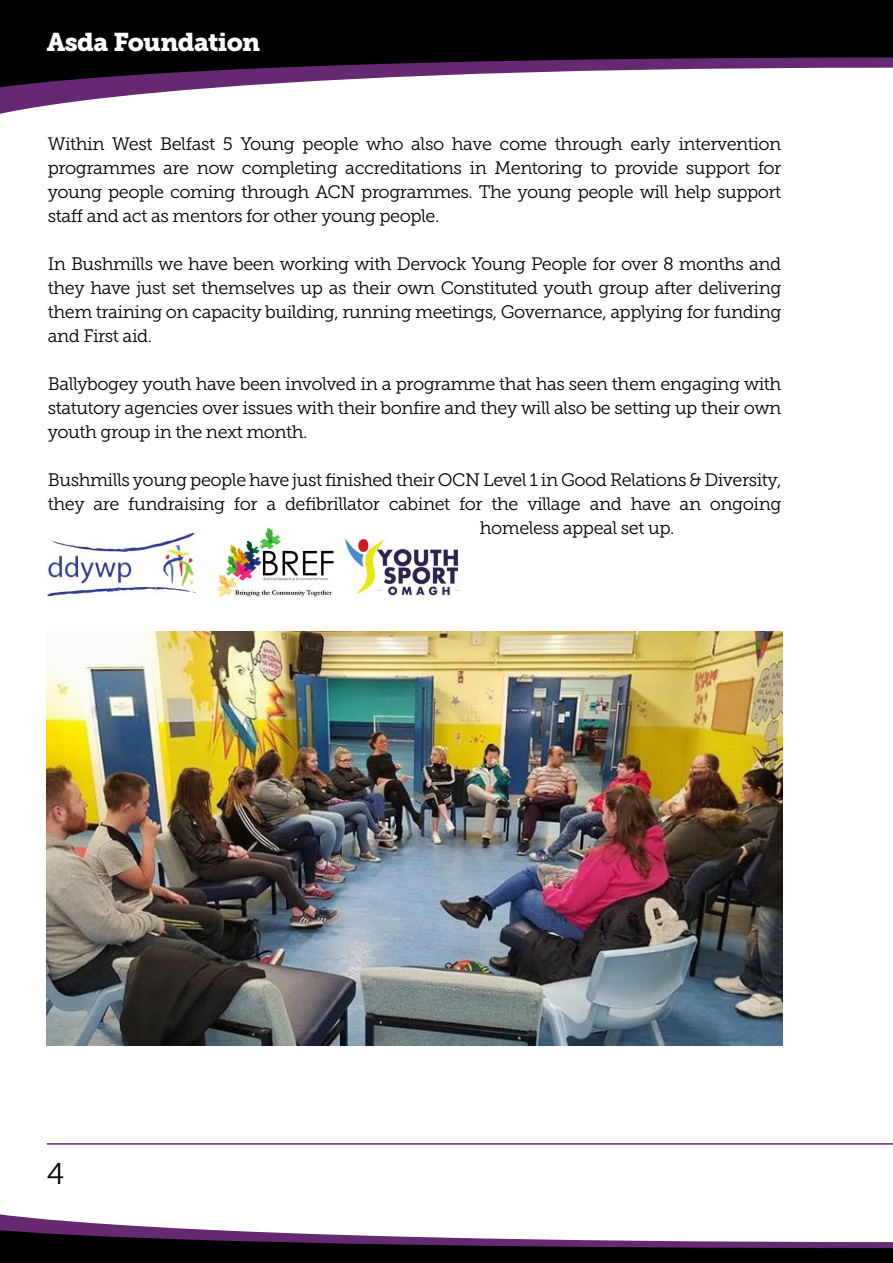
<style>
.page{position:relative;width:893px;height:1263px;background:#fff}
.page>*{position:absolute;margin:0;border:0;box-sizing:border-box;transform-origin:0 0}
.t1{font:30px "Museo Slab 300";color:#000}
.t2{font:25.5px "Museo Slab 900";letter-spacing:-.025em;color:#fff}
.t3{font:18px/24px "Museo Slab 300";letter-spacing:-.025em;color:#000;text-align:justify}
</style>
<div class="page">
<div style="left:0;top:0;width:26px;height:89px;background:#000"></div>
<svg style="left:0;top:1214px;width:893px;height:49px"></svg>
<hr style="left:47px;top:1143px;width:846px;height:2px;background:#642971">
<img style="left:47px;top:534px;width:148px;height:62px">
<img style="left:216px;top:527px;width:118px;height:70px">
<img style="left:344px;top:537px;width:115px;height:60px">
<svg style="left:26px;top:0;width:867px;height:109px;fill:#000"></svg>
<img style="left:47px;top:631px;width:735px;height:414px">
<h2 class="t2" style="left:47px;top:27px;width:215px">Asda Foundation</h2>
<p class="t3" style="left:48px;top:132px;width:735px">Within West Belfast 5 Young people who also have come through early intervention programmes are now completing accreditations in Mentoring to provide support for young people coming through ACN programmes. The young people will help support staff and act as mentors for other young people.</p>
<p class="t3" style="left:48px;top:252px;width:735px">In Bushmills we have been working with Dervock Young People for over 8 months and they have just set themselves up as their own Constituted youth group after delivering them training on capacity building, running meetings, Governance, applying for funding and First aid.</p>
<p class="t3" style="left:48px;top:372px;width:735px">Ballybogey youth have been involved in a programme that has seen them engaging with statutory agencies over issues with their bonfire and they will also be setting up their own youth group in the next month.</p>
<p class="t3" style="left:48px;top:468px;width:735px">Bushmills young people have just finished their OCN Level 1 in Good Relations &amp; Diversity,</p>
<p class="t3" style="left:48px;top:492px;width:735px">they are fundraising for a defibrillator cabinet for the village and have an ongoing</p>
<p class="t3" style="left:480px;top:516px;width:196px">homeless appeal set up.</p>
<h1 class="t1" style="left:47px;top:1157px;width:19px">4</h1>
</div>
